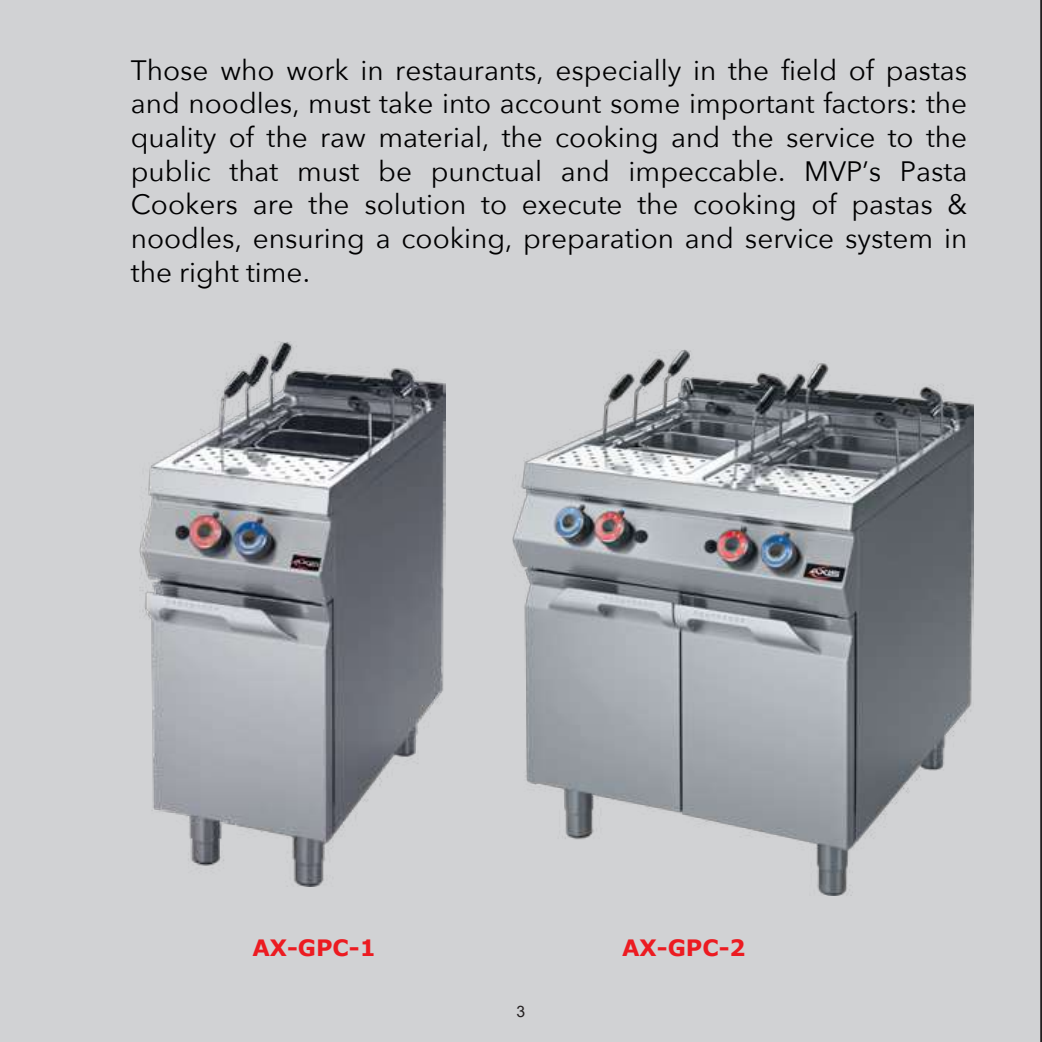
<style>
.page{position:relative;width:1042px;height:1042px;background:#d1d2d4}
.page>*{position:absolute;margin:0;border:0;box-sizing:border-box;transform-origin:0 0}
.t1{font:28px/33.6px "Avenir Next";color:#000001;text-align:justify}
.t2{font:700 22.57px "Verdana";color:#ec1b21}
.t3{font:15.75px "Arial";color:#231f20}
</style>
<div class="page">
<img style="left:512px;top:350px;width:461px;height:545px">
<img style="left:128px;top:341px;width:318px;height:546px">
<p class="t1" style="left:131px;top:52px;width:838px">Those who work in restaurants, especially in the field of pastas and noodles, must take into account some important factors: the quality of the raw material, the cooking and the service to the public that must be punctual and impeccable. MVP’s Pasta Cookers are the solution to execute the cooking of pastas &amp; noodles, ensuring a cooking, preparation and service system in the right time.</p>
<p class="t2" style="left:252px;top:933px;width:125px">AX-GPC-1</p>
<p class="t2" style="left:622px;top:933px;width:125px">AX-GPC-2</p>
<p class="t3" style="left:516px;top:1000px;width:10px">3</p>
</div>
